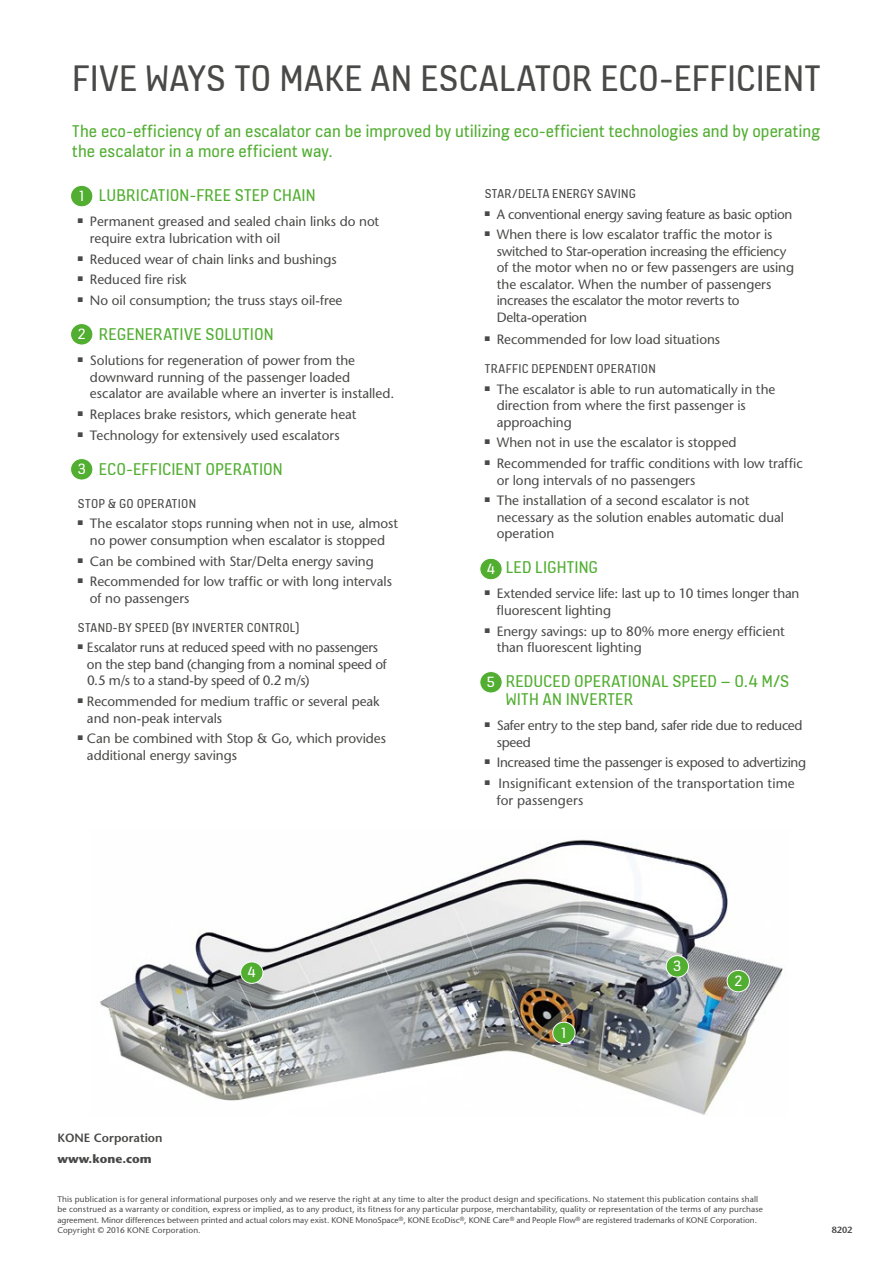
<style>
.page{position:relative;width:893px;height:1263px;background:#fff}
.page>*{position:absolute;margin:0;border:0;box-sizing:border-box;transform-origin:0 0}
.t1{font:39px "KONE Information v 13";letter-spacing:.01em;color:#494948}
.t2{font:18px/18px "KONE Information v 13";letter-spacing:.005em;color:#51ae31}
.t3{font:15.75px "KONE Information v 13";color:#fff}
.t4{font:13.5px/16.5px "Stone Sans";letter-spacing:-.005em;color:#494948}
.t5{font:13.5px "KONE Information v 13";letter-spacing:.025em;color:#494948}
.t6{font:13.5px "Stone Sans";letter-spacing:-.025em;color:#494948}
.t7{font:600 12px "Stone Sans";color:#494948}
.t8{font:700 12px "Stone Sans";color:#494948}
.t9{font:600 9px "Stone Sans";color:#494948}
.t10{font:8.25px/10.5px "Stone Sans";letter-spacing:.02em;color:#494948}
</style>
<div class="page">
<img style="left:99px;top:839px;width:684px;height:276px">
<div style="left:241px;top:962px;width:22px;height:21px;background:#51ae31;border-radius:50%"></div>
<div style="left:240px;top:961px;width:23px;height:23px;border:1px solid #fff;border-radius:50%"></div>
<div style="left:666px;top:956px;width:22px;height:21px;background:#51ae31;border-radius:50%"></div>
<div style="left:666px;top:955px;width:23px;height:22px;border:1px solid #fff;border-radius:50%"></div>
<div style="left:727px;top:970px;width:22px;height:22px;background:#51ae31;border-radius:50%"></div>
<div style="left:727px;top:970px;width:23px;height:22px;border:1px solid #fff;border-radius:50%"></div>
<div style="left:553px;top:1022px;width:22px;height:21px;background:#51ae31;border-radius:50%"></div>
<div style="left:552px;top:1022px;width:23px;height:22px;border:1px solid #fff;border-radius:50%"></div>
<div style="left:480px;top:558px;width:22px;height:22px;background:#51ae31;border-radius:50%"></div>
<div style="left:479px;top:558px;width:24px;height:22px;border:1px solid #fff;border-radius:50%"></div>
<div style="left:480px;top:671px;width:22px;height:22px;background:#51ae31;border-radius:50%"></div>
<div style="left:479px;top:671px;width:24px;height:22px;border:1px solid #fff;border-radius:50%"></div>
<div style="left:71px;top:459px;width:22px;height:21px;background:#51ae31;border-radius:50%"></div>
<div style="left:70px;top:458px;width:23px;height:22px;border:1px solid #fff;border-radius:50%"></div>
<div style="left:71px;top:324px;width:22px;height:21px;background:#51ae31;border-radius:50%"></div>
<div style="left:70px;top:323px;width:23px;height:22px;border:1px solid #fff;border-radius:50%"></div>
<div style="left:71px;top:185px;width:22px;height:22px;background:#51ae31;border-radius:50%"></div>
<div style="left:70px;top:185px;width:23px;height:22px;border:1px solid #fff;border-radius:50%"></div>
<h1 class="t1" style="left:72px;top:53px;width:750px">FIVE WAYS TO MAKE AN ESCALATOR ECO-EFFICIENT</h1>
<h2 class="t2" style="left:72px;top:121px;width:749px;line-height:19.5px">The eco-efficiency of an escalator can be improved by utilizing eco-efficient technologies and by operating the escalator in a more efficient way.</h2>
<h2 class="t2" style="left:99px;top:186px;width:218px">LUBRICATION-FREE STEP CHAIN</h2>
<p class="t4" style="left:90px;top:213px;width:291px;text-indent:-12px">■ Permanent greased and sealed chain links do not require extra lubrication with oil</p>
<p class="t4" style="left:78px;top:251px;width:260px">■ Reduced wear of chain links and bushings</p>
<p class="t4" style="left:78px;top:271px;width:110px">■ Reduced fire risk</p>
<p class="t4" style="left:78px;top:292px;width:266px">■ No oil consumption; the truss stays oil-free</p>
<h2 class="t2" style="left:99px;top:325px;width:176px">REGENERATIVE SOLUTION</h2>
<p class="t4" style="left:90px;top:352px;width:306px;text-indent:-12px">■ Solutions for regeneration of power from the downward running of the passenger loaded escalator are available where an inverter is installed.</p>
<p class="t4" style="left:78px;top:406px;width:280px">■ Replaces brake resistors, which generate heat</p>
<p class="t4" style="left:78px;top:427px;width:263px">■ Technology for extensively used escalators</p>
<h2 class="t2" style="left:99px;top:459px;width:185px">ECO-EFFICIENT OPERATION</h2>
<p class="t5" style="left:78px;top:494px;width:120px">STOP &amp; GO OPERATION</p>
<p class="t4" style="left:78px;top:515px;width:322px;text-align:center">■ The escalator stops running when not in use, almost no power consumption when escalator is stopped</p>
<p class="t4" style="left:78px;top:552px;width:297px">■ Can be combined with Star/Delta energy saving</p>
<p class="t4" style="left:90px;top:573px;width:303px;text-indent:-12px">■ Recommended for low traffic or with long intervals of no passengers</p>
<p class="t5" style="left:78px;top:618px;width:223px">STAND-BY SPEED (BY INVERTER CONTROL)</p>
<p class="t4" style="left:87px;top:639px;width:301px;text-indent:-9px">■ Escalator runs at reduced speed with no passengers on the step band (changing from a nominal speed of<br>0.5 m/s to a stand-by speed of 0.2 m/s)</p>
<p class="t4" style="left:87px;top:693px;width:294px;text-indent:-9px">■ Recommended for medium traffic or several peak and non-peak intervals</p>
<p class="t4" style="left:87px;top:730px;width:301px;text-indent:-9px">■ Can be combined with Stop &amp; Go, which provides additional energy savings</p>
<p class="t3" style="left:79px;top:185px;width:7px">1</p>
<p class="t3" style="left:78px;top:323px;width:9px">2</p>
<p class="t3" style="left:78px;top:458px;width:10px">3</p>
<p class="t5" style="left:485px;top:185px;width:152px">STAR/DELTA ENERGY SAVING</p>
<p class="t6" style="left:485px;top:206px;width:309px">■ A conventional energy saving feature as basic option</p>
<p class="t4" style="left:497px;top:226px;width:299px;text-indent:-12px">■ When there is low escalator traffic the motor is switched to Star-operation increasing the efficiency of the motor when no or few passengers are using the escalator. When the number of passengers increases the escalator the motor reverts to Delta-operation</p>
<p class="t4" style="left:485px;top:331px;width:237px">■ Recommended for low load situations</p>
<p class="t5" style="left:485px;top:359px;width:173px">TRAFFIC DEPENDENT OPERATION</p>
<p class="t4" style="left:497px;top:381px;width:280px;text-indent:-12px">■ The escalator is able to run automatically in the direction from where the first passenger is approaching</p>
<p class="t4" style="left:485px;top:434px;width:253px">■ When not in use the escalator is stopped</p>
<p class="t4" style="left:497px;top:455px;width:308px;text-indent:-12px">■ Recommended for traffic conditions with low traffic or long intervals of no passengers</p>
<p class="t4" style="left:497px;top:492px;width:289px;text-indent:-12px">■ The installation of a second escalator is not necessary as the solution enables automatic dual operation</p>
<h2 class="t2" style="left:506px;top:558px;width:94px">LED LIGHTING</h2>
<p class="t4" style="left:497px;top:585px;width:304px;text-indent:-12px">■ Extended service life: last up to 10 times longer than fluorescent lighting</p>
<p class="t4" style="left:497px;top:623px;width:289px;text-indent:-12px">■ Energy savings: up to 80% more energy efficient than fluorescent lighting</p>
<h2 class="t2" style="left:506px;top:671px;width:285px">REDUCED OPERATIONAL SPEED – 0.4 M/S<br>WITH AN INVERTER</h2>
<p class="t4" style="left:497px;top:717px;width:307px;text-indent:-12px">■ Safer entry to the step band, safer ride due to reduced speed</p>
<p class="t4" style="left:485px;top:754px;width:323px">■ Increased time the passenger is exposed to advertizing</p>
<p class="t4" style="left:497px;top:775px;width:299px;text-indent:-12px">■ Insignificant extension of the transportation time for passengers</p>
<p class="t3" style="left:487px;top:558px;width:10px">4</p>
<p class="t3" style="left:487px;top:671px;width:10px">5</p>
<p class="t7" style="left:57px;top:1130px;width:107px">KONE Corporation</p>
<p class="t8" style="left:57px;top:1151px;width:96px">www.kone.com</p>
<p class="t3" style="left:248px;top:962px;width:10px">4</p>
<p class="t3" style="left:561px;top:1022px;width:7px">1</p>
<p class="t3" style="left:673px;top:955px;width:10px">3</p>
<p class="t3" style="left:734px;top:970px;width:9px">2</p>
<p class="t10" style="left:57px;top:1193px;width:707px">This publication is for general informational purposes only and we reserve the right at any time to alter the product design and specifications. No statement this publication contains shall be construed as a warranty or condition, express or implied, as to any product, its fitness for any particular purpose, merchantability, quality or representation of the terms of any purchase agreement. Minor differences between printed and actual colors may exist. KONE MonoSpace<sup>®</sup>, KONE EcoDisc<sup>®</sup>, KONE Care<sup>®</sup> and People Flow<sup>®</sup> are registered trademarks of KONE Corporation.<br>Copyright © 2016 KONE Corporation.</p>
<p class="t9" style="left:832px;top:1224px;width:22px">8202</p>
</div>
